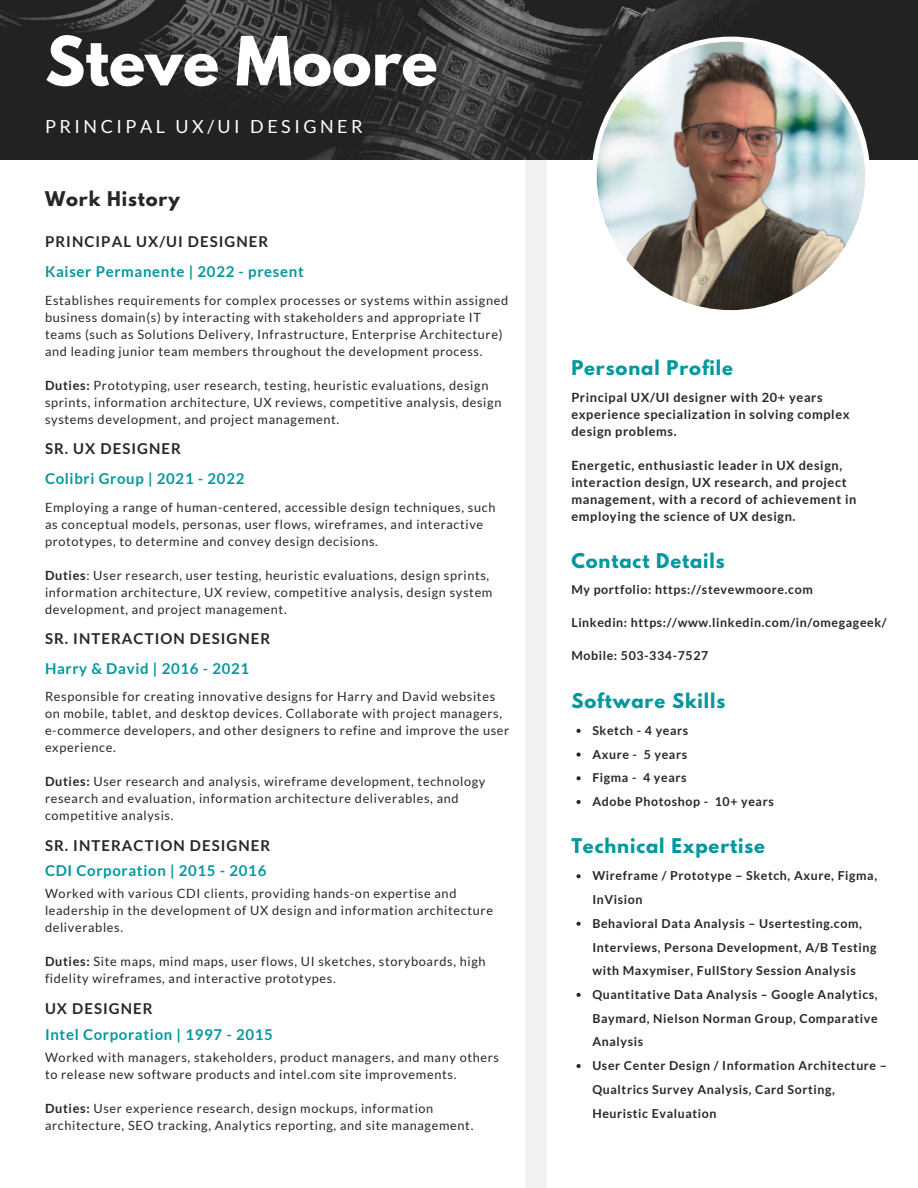
<style>
.page{position:relative;width:918px;height:1188px;background:#fff}
.page>*{position:absolute;margin:0;border:0;box-sizing:border-box;transform-origin:0 0}
.t1{font:700 60px "League Spartan";color:#fff}
.t2{font:700 18px "League Spartan";letter-spacing:.05em;color:#03989e}
.t3{font:18px "Lato";letter-spacing:.195em;color:#fff}
.t4{font:700 18px "League Spartan";letter-spacing:.05em;color:#272727}
.t5{font:700 15px "Lato";letter-spacing:.045em;color:#03989e}
.t6{font:700 15px "Lato";letter-spacing:.07em;color:#272727}
.t7{font:12.75px/17px "Lato";letter-spacing:.05em;color:#272727}
.t8{font:700 12.75px/17px "Lato";letter-spacing:.05em;color:#272727}
.t9{font:700 12.3px/23.7px "Lato";letter-spacing:.05em;color:#272727}
.s1{font-weight:700}
</style>
<div class="page">
<div style="left:526px;top:160px;width:21px;height:1028px;background:#f1f1f1"></div>
<img style="left:0;top:0;width:918px;height:160px">
<img style="left:592px;top:37px;width:278px;height:274px">
<svg style="left:576px;top:729px;width:5px;height:4px"></svg>
<svg style="left:576px;top:753px;width:5px;height:4px"></svg>
<svg style="left:576px;top:776px;width:5px;height:4px"></svg>
<svg style="left:576px;top:800px;width:5px;height:4px"></svg>
<svg style="left:576px;top:874px;width:5px;height:4px"></svg>
<svg style="left:576px;top:922px;width:5px;height:4px"></svg>
<svg style="left:576px;top:993px;width:5px;height:4px"></svg>
<svg style="left:576px;top:1064px;width:5px;height:4px"></svg>
<h1 class="t1" style="left:45px;top:31px;width:394px">Steve Moore</h1>
<h2 class="t3" style="left:45px;top:115px;width:319px">PRINCIPAL UX/UI DESIGNER</h2>
<h2 class="t4" style="left:45px;top:190px;width:136px">Work History</h2>
<p class="t6" style="left:45px;top:232px;width:225px">PRINCIPAL UX/UI DESIGNER</p>
<p class="t5" style="left:45px;top:263px;width:260px">Kaiser Permanente | 2022 - present</p>
<p class="t7" style="left:45px;top:292px;width:465px">Establishes requirements for complex processes or systems within assigned business domain(s) by interacting with stakeholders and appropriate IT teams (such as Solutions Delivery, Infrastructure, Enterprise Architecture) and leading junior team members throughout the development process.</p>
<p class="t7" style="left:45px;top:377px;width:458px"><span class="s1">Duties:</span> Prototyping, user research, testing, heuristic evaluations, design sprints, information architecture, UX reviews, competitive analysis, design systems development, and project management.</p>
<p class="t6" style="left:45px;top:439px;width:137px">SR. UX DESIGNER</p>
<p class="t5" style="left:45px;top:470px;width:201px">Colibri Group | 2021 - 2022</p>
<p class="t7" style="left:45px;top:499px;width:452px">Employing a range of human-centered, accessible design techniques, such as conceptual models, personas, user flows, wireframes, and interactive prototypes, to determine and convey design decisions.</p>
<p class="t7" style="left:45px;top:567px;width:449px"><span class="s1">Duties</span>: User research, user testing, heuristic evaluations, design sprints, information architecture, UX review, competitive analysis, design system development, and project management.</p>
<p class="t6" style="left:45px;top:629px;width:227px">SR. INTERACTION DESIGNER</p>
<p class="t5" style="left:45px;top:660px;width:206px">Harry &amp; David | 2016 - 2021</p>
<p class="t7" style="left:45px;top:688px;width:466px">Responsible for creating innovative designs for Harry and David websites on mobile, tablet, and desktop devices. Collaborate with project managers, e-commerce developers, and other designers to refine and improve the user experience.</p>
<p class="t7" style="left:45px;top:773px;width:442px"><span class="s1">Duties:</span> User research and analysis, wireframe development, technology research and evaluation, information architecture deliverables, and competitive analysis.</p>
<p class="t6" style="left:45px;top:836px;width:227px">SR. INTERACTION DESIGNER</p>
<p class="t5" style="left:45px;top:862px;width:223px">CDI Corporation | 2015 - 2016</p>
<p class="t7" style="left:45px;top:885px;width:450px">Worked with various CDI clients, providing hands-on expertise and leadership in the development of UX design and information architecture deliverables.</p>
<p class="t7" style="left:45px;top:953px;width:442px"><span class="s1">Duties:</span> Site maps, mind maps, user flows, UI sketches, storyboards, high fidelity wireframes, and interactive prototypes.</p>
<p class="t6" style="left:45px;top:999px;width:109px">UX DESIGNER</p>
<p class="t5" style="left:45px;top:1025px;width:229px">Intel Corporation | 1997 - 2015</p>
<p class="t7" style="left:45px;top:1048px;width:456px">Worked with managers, stakeholders, product managers, and many others to release new software products and intel.com site improvements.</p>
<p class="t7" style="left:45px;top:1099px;width:430px"><span class="s1">Duties:</span> User experience research, design mockups, information architecture, SEO tracking, Analytics reporting, and site management.</p>
<h2 class="t2" style="left:571px;top:359px;width:163px">Personal Profile</h2>
<p class="t8" style="left:571px;top:388px;width:280px">Principal UX/UI designer with 20+ years experience specialization in solving complex design problems.</p>
<p class="t8" style="left:571px;top:456px;width:287px">Energetic, enthusiastic leader in UX design, interaction design, UX research, and project management, with a record of achievement in employing the science of UX design.</p>
<h2 class="t2" style="left:571px;top:552px;width:155px">Contact Details</h2>
<p class="t9" style="left:571px;top:578px;width:243px">My portfolio: https://stevewmoore.com</p>
<p class="t9" style="left:571px;top:611px;width:317px">Linkedin: https://www.linkedin.com/in/omegageek/</p>
<p class="t9" style="left:571px;top:644px;width:139px">Mobile: 503-334-7527</p>
<h2 class="t2" style="left:571px;top:692px;width:155px">Software Skills</h2>
<p class="t9" style="left:592px;top:718px;width:183px">Sketch - 4 years<br>Axure - 5 years<br>Figma - 4 years<br>Adobe Photoshop - 10+ years</p>
<h2 class="t2" style="left:571px;top:837px;width:195px">Technical Expertise</h2>
<p class="t9" style="left:592px;top:864px;width:296px">Wireframe / Prototype – Sketch, Axure, Figma, InVision<br>Behavioral Data Analysis – Usertesting.com, Interviews, Persona Development, A/B Testing with Maxymiser, FullStory Session Analysis Quantitative Data Analysis – Google Analytics, Baymard, Nielson Norman Group, Comparative Analysis<br>User Center Design / Information Architecture – Qualtrics Survey Analysis, Card Sorting, Heuristic Evaluation</p>
</div>
